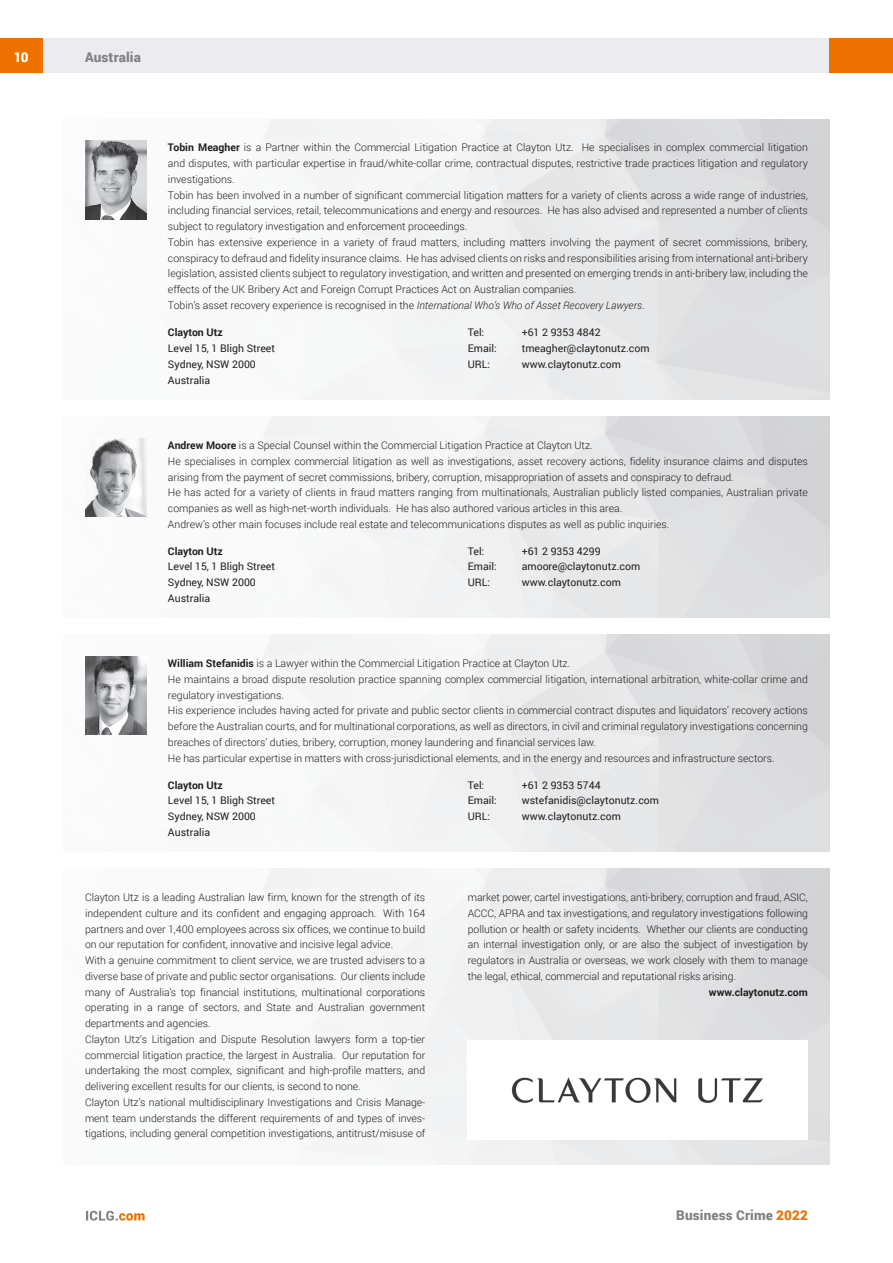
<style>
.page{position:relative;width:893px;height:1263px;background:#fff}
.page>*{position:absolute;margin:0;border:0;box-sizing:border-box;transform-origin:0 0}
.t1{font:900 13.5px "Roboto";letter-spacing:.01em;color:#808285}
.t2{font:900 13.5px "Roboto";color:#fff}
.t3{font:300 10.5px/15.8px "Roboto";color:#231f20}
.t4{font:10.5px/15.8px "Roboto";color:#231f20}
.t5{font:700 10.5px "Roboto";color:#231f20}
.s1{font-weight:700}
.s2{font-style:italic}
.s3{color:#ef7100}
</style>
<div class="page">
<div style="left:43px;top:38px;width:786px;height:34px;background:#ececee"></div>
<div style="left:0;top:38px;width:43px;height:34px;background:#ef7100"></div>
<div style="left:829px;top:38px;width:64px;height:34px;background:#ef7100"></div>
<svg style="left:86px;top:1211px;width:59px;height:9px"></svg>
<img style="left:85px;top:119px;width:744px;height:280px">
<img style="left:85px;top:140px;width:61px;height:79px">
<img style="left:85px;top:438px;width:61px;height:79px">
<img style="left:85px;top:656px;width:61px;height:79px">
<img style="left:511px;top:1077px;width:252px;height:26px">
<p class="t2" style="left:14px;top:48px;width:17px">10</p>
<p class="t1" style="left:85px;top:48px;width:57px">Australia</p>
<p class="t3" style="left:168px;top:139px;width:641px"><span class="s1">Tobin Meagher</span> is a Partner within the Commercial Litigation Practice at Clayton Utz. He specialises in complex commercial litigation and disputes, with particular expertise in fraud/white-collar crime, contractual disputes, restrictive trade practices litigation and regulatory investigations.<br>Tobin has been involved in a number of significant commercial litigation matters for a variety of clients across a wide range of industries, including financial services, retail, telecommunications and energy and resources. He has also advised and represented a number of clients subject to regulatory investigation and enforcement proceedings.<br>Tobin has extensive experience in a variety of fraud matters, including matters involving the payment of secret commissions, bribery, conspiracy to defraud and fidelity insurance claims. He has advised clients on risks and responsibilities arising from international anti-bribery legislation, assisted clients subject to regulatory investigation, and written and presented on emerging trends in anti-bribery law, including the effects of the UK Bribery Act and Foreign Corrupt Practices Act on Australian companies.<br>Tobin’s asset recovery experience is recognised in the <span class="s2">International Who’s Who of Asset Recovery Lawyers</span>.</p>
<p class="t5" style="left:168px;top:325px;width:56px">Clayton Utz</p>
<p class="t4" style="left:168px;top:340px;width:109px">Level 15, 1 Bligh Street<br>Sydney, NSW 2000<br>Australia</p>
<p class="t4" style="left:468px;top:324px;width:18px">Tel:</p>
<p class="t4" style="left:522px;top:324px;width:80px">+61 2 9353 4842</p>
<p class="t4" style="left:468px;top:340px;width:31px">Email:</p>
<p class="t4" style="left:522px;top:340px;width:129px">tmeagher@claytonutz.com</p>
<p class="t4" style="left:468px;top:356px;width:24px">URL:</p>
<p class="t4" style="left:522px;top:356px;width:101px">www.claytonutz.com</p>
<p class="t3" style="left:168px;top:437px;width:641px"><span class="s1">Andrew Moore</span> is a Special Counsel within the Commercial Litigation Practice at Clayton Utz.<br>He specialises in complex commercial litigation as well as investigations, asset recovery actions, fidelity insurance claims and disputes arising from the payment of secret commissions, bribery, corruption, misappropriation of assets and conspiracy to defraud.<br>He has acted for a variety of clients in fraud matters ranging from multinationals, Australian publicly listed companies, Australian private companies as well as high-net-worth individuals. He has also authored various articles in this area.<br>Andrew’s other main focuses include real estate and telecommunications disputes as well as public inquiries.</p>
<p class="t5" style="left:168px;top:543px;width:56px">Clayton Utz</p>
<p class="t4" style="left:168px;top:558px;width:109px">Level 15, 1 Bligh Street<br>Sydney, NSW 2000<br>Australia</p>
<p class="t4" style="left:468px;top:542px;width:18px">Tel:</p>
<p class="t4" style="left:522px;top:542px;width:80px">+61 2 9353 4299</p>
<p class="t4" style="left:468px;top:558px;width:31px">Email:</p>
<p class="t4" style="left:522px;top:558px;width:120px">amoore@claytonutz.com</p>
<p class="t4" style="left:468px;top:574px;width:24px">URL:</p>
<p class="t4" style="left:522px;top:574px;width:101px">www.claytonutz.com</p>
<p class="t3" style="left:168px;top:655px;width:641px"><span class="s1">William Stefanidis</span> is a Lawyer within the Commercial Litigation Practice at Clayton Utz.<br>He maintains a broad dispute resolution practice spanning complex commercial litigation, international arbitration, white-collar crime and regulatory investigations.<br>His experience includes having acted for private and public sector clients in commercial contract disputes and liquidators’ recovery actions before the Australian courts, and for multinational corporations, as well as directors, in civil and criminal regulatory investigations concerning breaches of directors’ duties, bribery, corruption, money laundering and financial services law.<br>He has particular expertise in matters with cross-jurisdictional elements, and in the energy and resources and infrastructure sectors.</p>
<p class="t5" style="left:168px;top:777px;width:56px">Clayton Utz</p>
<p class="t4" style="left:168px;top:792px;width:109px">Level 15, 1 Bligh Street<br>Sydney, NSW 2000<br>Australia</p>
<p class="t4" style="left:468px;top:776px;width:18px">Tel:</p>
<p class="t4" style="left:522px;top:776px;width:80px">+61 2 9353 5744</p>
<p class="t4" style="left:468px;top:792px;width:31px">Email:</p>
<p class="t4" style="left:522px;top:792px;width:139px">wstefanidis@claytonutz.com</p>
<p class="t4" style="left:468px;top:808px;width:24px">URL:</p>
<p class="t4" style="left:522px;top:808px;width:101px">www.claytonutz.com</p>
<p class="t3" style="left:85px;top:889px;width:342px">Clayton Utz is a leading Australian law firm, known for the strength of its independent culture and its confident and engaging approach. With 164 partners and over 1,400 employees across six offices, we continue to build on our reputation for confident, innovative and incisive legal advice.<br>With a genuine commitment to client service, we are trusted advisers to a diverse base of private and public sector organisations. Our clients include many of Australia’s top financial institutions, multinational corporations operating in a range of sectors, and State and Australian government departments and agencies.<br>Clayton Utz’s Litigation and Dispute Resolution lawyers form a top-tier commercial litigation practice, the largest in Australia. Our reputation for undertaking the most complex, significant and high-profile matters, and delivering excellent results for our clients, is second to none.<br>Clayton Utz’s national multidisciplinary Investigations and Crisis Manage&shy;ment team understands the different requirements of and types of inves&shy;tigations, including general competition investigations, antitrust/misuse of</p>
<p class="t3" style="left:468px;top:889px;width:342px;text-align:justify">market power, cartel investigations, anti-bribery, corruption and fraud, ASIC, ACCC, APRA and tax investigations, and regulatory investigations following pollution or health or safety incidents. Whether our clients are conducting an internal investigation only, or are also the subject of investigation by regulators in Australia or overseas, we work closely with them to manage the legal, ethical, commercial and reputational risks arising.</p>
<p class="t5" style="left:709px;top:984px;width:100px">www.claytonutz.com</p>
<p class="t1" style="left:676px;top:1206px;width:133px">Business Crime <span class="s3">2022</span></p>
</div>
